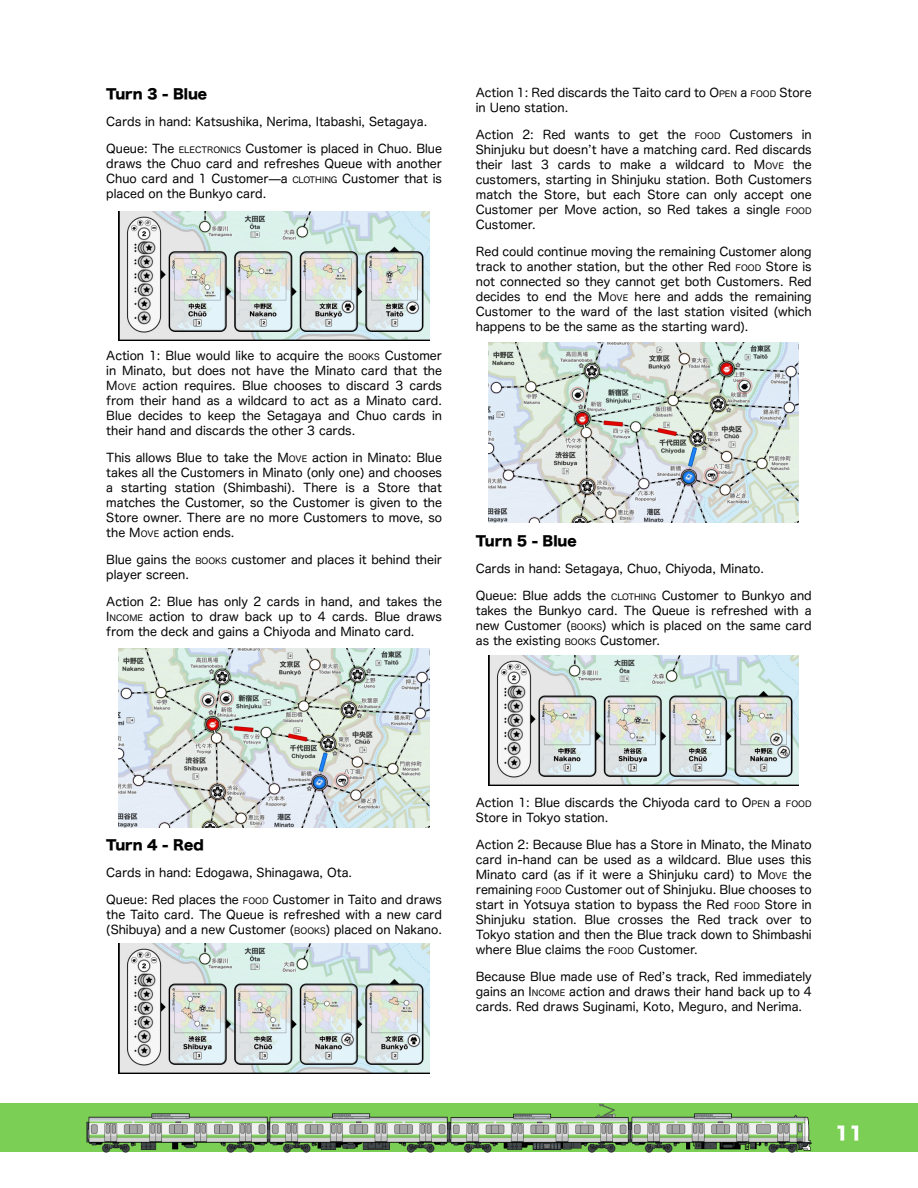
<style>
.page{position:relative;width:918px;height:1188px;background:#fff}
.page>*{position:absolute;margin:0;border:0;box-sizing:border-box;transform-origin:0 0}
.t1{font:18px "Hira Kaku Std N W8";color:#fff}
.t2{font:13.5px "Hira Kaku Std W8";color:#000}
.t3{font:12px/15px "Hira Maru Pro N W4";color:#000;text-align:justify}
.s1{font-size:8.55px}
</style>
<div class="page">
<div style="left:0;top:1104px;width:918px;height:48px;background:#7bcf54"></div>
<img style="left:631px;top:1114px;width:181px;height:38px">
<img style="left:450px;top:1104px;width:181px;height:48px">
<img style="left:87px;top:1114px;width:363px;height:38px">
<img style="left:488px;top:656px;width:311px;height:129px">
<img style="left:488px;top:343px;width:311px;height:179px">
<img style="left:119px;top:943px;width:310px;height:130px">
<img style="left:119px;top:648px;width:310px;height:180px">
<img style="left:119px;top:211px;width:310px;height:130px">
<p class="t2" style="left:106px;top:87px;width:102px">Turn 3 - Blue</p>
<p class="t3" style="left:106px;top:114px;width:322px">Cards in hand: Katsushika, Nerima, Itabashi, Setagaya.</p>
<p class="t3" style="left:106px;top:141px;width:337px">Queue: The <span class="s1">ELECTRONICS</span> Customer is placed in Chuo. Blue draws the Chuo card and refreshes Queue with another Chuo card and 1 Customer̶a <span class="s1">CLOTHING</span> Customer that is placed on the Bunkyo card.</p>
<p class="t3" style="left:106px;top:348px;width:337px">Action 1: Blue would like to acquire the <span class="s1">BOOKS</span> Customer in Minato, but does not have the Minato card that the M<span class="s1">OVE</span> action requires. Blue chooses to discard 3 cards from their hand as a wildcard to act as a Minato card.<br>Blue decides to keep the Setagaya and Chuo cards in their hand and discards the other 3 cards.</p>
<p class="t3" style="left:106px;top:450px;width:337px">This allows Blue to take the M<span class="s1">OVE</span> action in Minato: Blue takes all the Customers in Minato (only one) and chooses a starting station (Shimbashi). There is a Store that matches the Customer, so the Customer is given to the Store owner. There are no more Customers to move, so the M<span class="s1">OVE</span> action ends.</p>
<p class="t3" style="left:106px;top:552px;width:337px">Blue gains the <span class="s1">BOOKS</span> customer and places it behind their player screen.</p>
<p class="t3" style="left:106px;top:594px;width:337px">Action 2: Blue has only 2 cards in hand, and takes the I<span class="s1">NCOME</span> action to draw back up to 4 cards. Blue draws from the deck and gains a Chiyoda and Minato card.</p>
<p class="t3" style="left:476px;top:85px;width:337px">Action 1: Red discards the Taito card to O<span class="s1">PEN</span> a <span class="s1">FOOD</span> Store in Ueno station.</p>
<p class="t3" style="left:476px;top:127px;width:337px">Action 2: Red wants to get the <span class="s1">FOOD</span> Customers in Shinjuku but doesnʼt have a matching card. Red discards their last 3 cards to make a wildcard to M<span class="s1">OVE</span> the customers, starting in Shinjuku station. Both Customers match the Store, but each Store can only accept one Customer per Move action, so Red takes a single <span class="s1">FOOD </span>Customer.</p>
<p class="t3" style="left:476px;top:244px;width:337px">Red could continue moving the remaining Customer along track to another station, but the other Red <span class="s1">FOOD</span> Store is not connected so they cannot get both Customers. Red decides to end the M<span class="s1">OVE</span> here and adds the remaining Customer to the ward of the last station visited (which happens to be the same as the starting ward).</p>
<p class="t2" style="left:476px;top:534px;width:102px">Turn 5 - Blue</p>
<p class="t3" style="left:476px;top:561px;width:290px">Cards in hand: Setagaya, Chuo, Chiyoda, Minato.</p>
<p class="t3" style="left:476px;top:588px;width:337px">Queue: Blue adds the <span class="s1">CLOTHING</span> Customer to Bunkyo and takes the Bunkyo card. The Queue is refreshed with a new Customer (<span class="s1">BOOKS</span>) which is placed on the same card as the existing <span class="s1">BOOKS</span> Customer.</p>
<p class="t2" style="left:106px;top:839px;width:99px">Turn 4 - Red</p>
<p class="t3" style="left:106px;top:865px;width:247px">Cards in hand: Edogawa, Shinagawa, Ota.</p>
<p class="t3" style="left:106px;top:892px;width:337px">Queue: Red places the <span class="s1">FOOD</span> Customer in Taito and draws the Taito card. The Queue is refreshed with a new card (Shibuya) and a new Customer (<span class="s1">BOOKS</span>) placed on Nakano.</p>
<p class="t3" style="left:476px;top:795px;width:337px">Action 1: Blue discards the Chiyoda card to O<span class="s1">PEN</span> a <span class="s1">FOOD<br></span>Store in Tokyo station.</p>
<p class="t3" style="left:476px;top:837px;width:337px">Action 2: Because Blue has a Store in Minato, the Minato card in-hand can be used as a wildcard. Blue uses this Minato card (as if it were a Shinjuku card) to M<span class="s1">OVE</span> the remaining <span class="s1">FOOD</span> Customer out of Shinjuku. Blue chooses to start in Yotsuya station to bypass the Red <span class="s1">FOOD</span> Store in Shinjuku station. Blue crosses the Red track over to Tokyo station and then the Blue track down to Shimbashi where Blue claims the <span class="s1">FOOD</span> Customer.</p>
<p class="t3" style="left:476px;top:969px;width:337px">Because Blue made use of Redʼs track, Red immediately gains an I<span class="s1">NCOME</span> action and draws their hand back up to 4 cards. Red draws Suginami, Koto, Meguro, and Nerima.</p>
<h1 class="t1" style="left:835px;top:1124px;width:29px">11</h1>
</div>
